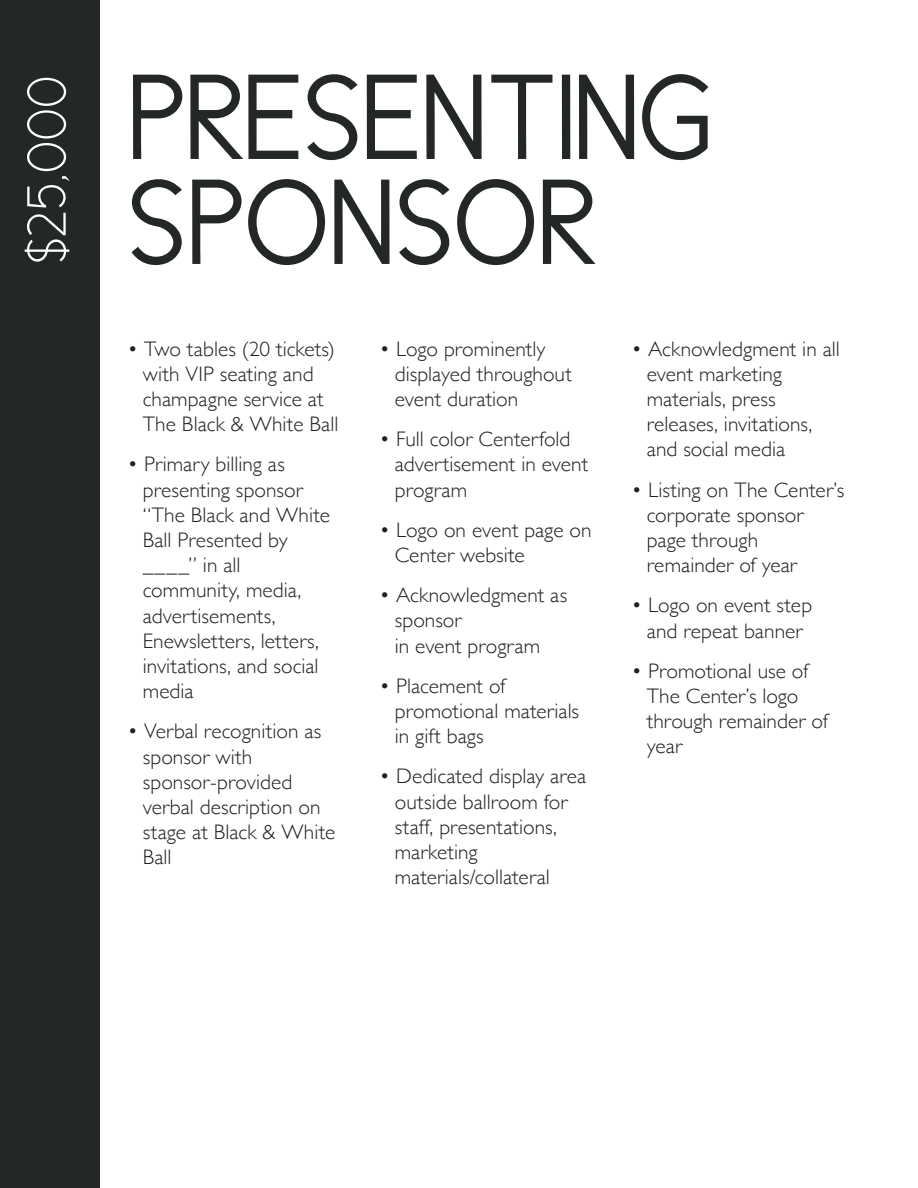
<style>
.page{position:relative;width:918px;height:1188px;background:#fff}
.page>*{position:absolute;margin:0;border:0;box-sizing:border-box;transform-origin:0 0}
.t1{font:122.1px/105px "New Cicle Gordita";color:#242728}
.t2{font:55.65px "New Cicle Fina";color:#fff}
.t3{font:300 21px/25.2px "Gill Sans";color:#241f1f}
</style>
<div class="page">
<div style="left:0;top:0;width:100px;height:1188px;background:#242728"></div>
<h2 class="t2" style="left:18px;top:264px;width:189px;rotate:-90deg">$25,000</h2>
<h1 class="t1" style="left:128px;top:66px;width:587px">PRESENTING<br>SPONSOR</h1>
<p class="t3" style="left:143px;top:335px;width:197px;text-indent:-15px">• Two tables (20 tickets) with VIP seating and champagne service at<br>The Black &amp; White Ball</p>
<p class="t3" style="left:143px;top:451px;width:189px;text-indent:-15px">• Primary billing as presenting sponsor “The Black and White<br>Ball Presented by ____” in all community, media, advertisements,<br>Enewsletters, letters, invitations, and social media</p>
<p class="t3" style="left:143px;top:718px;width:194px;text-indent:-15px">• Verbal recognition as sponsor with sponsor-provided verbal description on stage at Black &amp; White<br>Ball</p>
<p class="t3" style="left:395px;top:335px;width:179px;text-indent:-15px">• Logo prominently displayed throughout event duration</p>
<p class="t3" style="left:395px;top:426px;width:195px;text-indent:-15px">• Full color Centerfold advertisement in event program</p>
<p class="t3" style="left:395px;top:516px;width:198px;text-indent:-15px">• Logo on event page on<br>Center website</p>
<p class="t3" style="left:395px;top:582px;width:174px;text-indent:-15px">• Acknowledgment as sponsor<br>in event program</p>
<p class="t3" style="left:395px;top:672px;width:186px;text-indent:-15px">• Placement of promotional materials in gift bags</p>
<p class="t3" style="left:395px;top:763px;width:193px;text-indent:-15px">• Dedicated display area outside ballroom for staff, presentations, marketing materials/collateral</p>
<p class="t3" style="left:647px;top:335px;width:195px;text-indent:-15px">• Acknowledgment in all event marketing materials, press releases, invitations, and social media</p>
<p class="t3" style="left:647px;top:476px;width:199px;text-indent:-15px">• Listing on The Center’s corporate sponsor page through remainder of year</p>
<p class="t3" style="left:632px;top:592px;width:182px;text-align:center">• Logo on event step and repeat banner</p>
<p class="t3" style="left:647px;top:657px;width:183px;text-indent:-15px">• Promotional use of<br>The Center’s logo through remainder of year</p>
</div>
